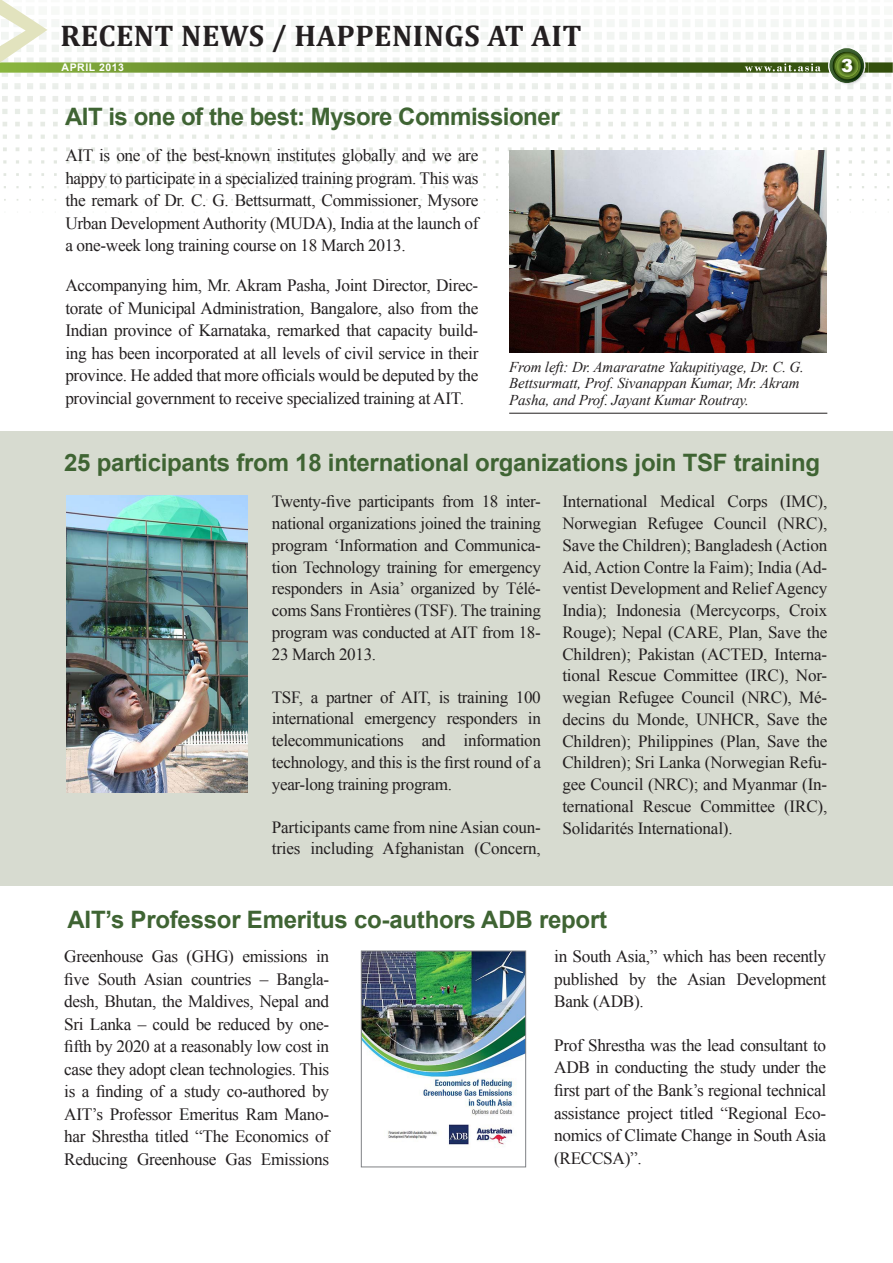
<style>
.page{position:relative;width:893px;height:1263px;background:#fff}
.page>*{position:absolute;margin:0;border:0;box-sizing:border-box;transform-origin:0 0}
.t1{font:700 30px "Cambria";letter-spacing:.015em;color:#231f20}
.t2{font:700 24px "Arial";letter-spacing:-.01em;color:#3f6433}
.t3{font:900 18px "Arial";color:#fff}
.t4{font:17.25px/22.5px "Times New Roman";letter-spacing:-.02em;color:#231f20;text-align:justify}
.t5{font:17.1px/21.8px "Times New Roman";letter-spacing:-.01em;color:#231f20;text-align:justify}
.t6{font:italic 15px/16.5px "Times New Roman";letter-spacing:-.01em;color:#231f20}
.t7{font:700 10.5px "Arial";letter-spacing:.05em;color:#fff}
</style>
<div class="page">
<svg style="left:4px;top:186px;width:885px;height:15px"></svg>
<img style="left:835px;top:84px;width:31px;height:3px">
<svg style="left:0;top:0;width:893px;height:84px"></svg>
<div style="left:0;top:431px;width:893px;height:455px;background:#d7dbd0"></div>
<hr style="left:509px;top:413px;width:318px;height:1px;background:#231f20">
<img style="left:509px;top:150px;width:318px;height:203px">
<img style="left:66px;top:496px;width:181px;height:296px">
<img style="left:363px;top:953px;width:161px;height:192px">
<div style="left:361px;top:951px;width:165px;height:216px;border:1px solid #808285"></div>
<p class="t1" style="left:61px;top:15px;width:523px">RECENT NEWS / HAPPENINGS AT AIT</p>
<p class="t7" style="left:62px;top:61px;width:64px">APRIL 2013</p>
<p class="t3" style="left:841px;top:52px;width:14px">3</p>
<p class="t2" style="left:65px;top:101px;width:496px">AIT is one of the best: Mysore Commissioner</p>
<p class="t4" style="left:65px;top:144px;width:415px">AIT is one of the best-known institutes globally and we are happy to participate in a specialized training program. This was the remark of Dr. C. G. Bettsurmatt, Commissioner, Mysore Urban Development Authority (MUDA), India at the launch of a one-week long training course on 18 March 2013.</p>
<p class="t4" style="left:65px;top:274px;width:415px">Accompanying him, Mr. Akram Pasha, Joint Director, Direc&shy;torate of Municipal Administration, Bangalore, also from the Indian province of Karnataka, remarked that capacity build&shy;ing has been incorporated at all levels of civil service in their province. He added that more officials would be deputed by the provincial government to receive specialized training at AIT.</p>
<p class="t6" style="left:509px;top:358px;width:296px">From left: Dr. Amararatne Yakupitiyage, Dr. C. G.<br>Bettsurmatt, Prof. Sivanappan Kumar, Mr. Akram<br>Pasha, and Prof. Jayant Kumar Routray.</p>
<p class="t2" style="left:64px;top:447px;width:757px">25 participants from 18 international organizations join TSF training</p>
<p class="t5" style="left:272px;top:490px;width:271px">Twenty-five participants from 18 inter&shy;national organizations joined the training program ‘Information and Communica&shy;tion Technology training for emergency responders in Asia’ organized by Télé&shy;coms Sans Frontières (TSF). The training program was conducted at AIT from 18- 23 March 2013.</p>
<p class="t5" style="left:272px;top:686px;width:271px">TSF, a partner of AIT, is training 100 international emergency responders in telecommunications and information technology, and this is the first round of a year-long training program.</p>
<p class="t5" style="left:272px;top:816px;width:271px">Participants came from nine Asian coun&shy;tries including Afghanistan (Concern,</p>
<p class="t5" style="left:562px;top:490px;width:266px">International Medical Corps (IMC), Norwegian Refugee Council (NRC), Save the Children); Bangladesh (Action Aid, Action Contre la Faim); India (Ad&shy;ventist Development and Relief Agency India); Indonesia (Mercycorps, Croix Rouge); Nepal (CARE, Plan, Save the Children); Pakistan (ACTED, Interna&shy;tional Rescue Committee (IRC), Nor&shy;wegian Refugee Council (NRC), Mé&shy;decins du Monde, UNHCR, Save the Children); Philippines (Plan, Save the Children); Sri Lanka (Norwegian Refu&shy;gee Council (NRC); and Myanmar (In&shy;ternational Rescue Committee (IRC), Solidarités International).</p>
<p class="t2" style="left:68px;top:903px;width:541px">AIT’s Professor Emeritus co-authors ADB report</p>
<p class="t4" style="left:64px;top:945px;width:267px">Greenhouse Gas (GHG) emissions in five South Asian countries – Bangla&shy;desh, Bhutan, the Maldives, Nepal and Sri Lanka – could be reduced by one&shy;fifth by 2020 at a reasonably low cost in case they adopt clean technologies. This is a finding of a study co-authored by AIT’s Professor Emeritus Ram Mano&shy;har Shrestha titled “The Economics of Reducing Greenhouse Gas Emissions</p>
<p class="t4" style="left:554px;top:945px;width:273px">in South Asia,” which has been recently published by the Asian Development Bank (ADB).</p>
<p class="t4" style="left:554px;top:1034px;width:273px">Prof Shrestha was the lead consultant to ADB in conducting the study under the first part of the Bank’s regional technical assistance project titled “Regional Eco&shy;nomics of Climate Change in South Asia (RECCSA)”.</p>
</div>
